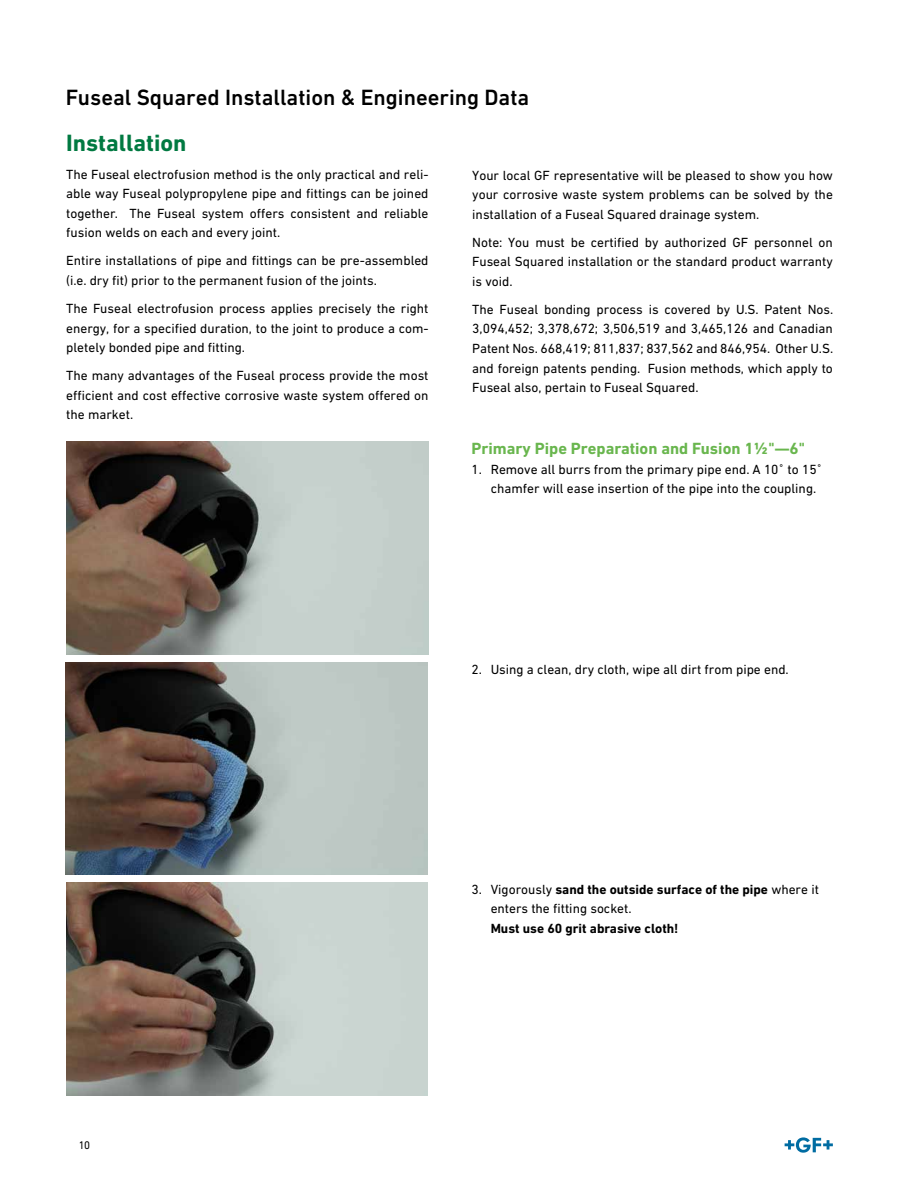
<style>
.page{position:relative;width:918px;height:1188px;background:#fff}
.page>*{position:absolute;margin:0;border:0;box-sizing:border-box;transform-origin:0 0}
.t1{font:700 24px "DIN Next W1 G";color:#007941}
.t2{font:500 22.5px "DIN Next W1 G";color:#000}
.t3{font:700 16.5px "DIN Next W1 G";color:#69b64e}
.t4{font:13.5px/19.5px "DIN Next W1 G";color:#000;text-align:justify}
.t5{font:700 13.5px "DIN Next W1 G";color:#000}
.t6{font:11.25px "DIN Next W1 G";color:#000}
.s1{font-weight:700}
</style>
<div class="page">
<img style="left:66px;top:442px;width:363px;height:212px">
<img style="left:66px;top:662px;width:361px;height:213px">
<img style="left:66px;top:883px;width:361px;height:213px">
<svg style="left:785px;top:1137px;width:48px;height:16px"></svg>
<h2 class="t2" style="left:66px;top:84px;width:465px">Fuseal Squared Installation &amp; Engineering Data</h2>
<h1 class="t1" style="left:66px;top:128px;width:122px">Installation</h1>
<p class="t4" style="left:66px;top:164px;width:364px">The Fuseal electrofusion method is the only practical and reli&shy;able way Fuseal polypropylene pipe and fittings can be joined together. The Fuseal system offers consistent and reliable fusion welds on each and every joint.</p>
<p class="t4" style="left:66px;top:251px;width:364px">Entire installations of pipe and fittings can be pre-assembled (i.e. dry fit) prior to the permanent fusion of the joints.</p>
<p class="t4" style="left:66px;top:299px;width:364px">The Fuseal electrofusion process applies precisely the right energy, for a specified duration, to the joint to produce a com&shy;pletely bonded pipe and fitting.</p>
<p class="t4" style="left:66px;top:366px;width:364px">The many advantages of the Fuseal process provide the most efficient and cost effective corrosive waste system offered on the market.</p>
<p class="t4" style="left:472px;top:165px;width:362px">Your local GF representative will be pleased to show you how your corrosive waste system problems can be solved by the installation of a Fuseal Squared drainage system.</p>
<p class="t4" style="left:472px;top:232px;width:362px">Note: You must be certified by authorized GF personnel on Fuseal Squared installation or the standard product warranty is void.</p>
<p class="t4" style="left:472px;top:299px;width:362px">The Fuseal bonding process is covered by U.S. Patent Nos.<br>3,094,452; 3,378,672; 3,506,519 and 3,465,126 and Canadian Patent Nos. 668,419; 811,837; 837,562 and 846,954. Other U.S. and foreign patents pending. Fusion methods, which apply to Fuseal also, pertain to Fuseal Squared.</p>
<p class="t3" style="left:472px;top:439px;width:335px">Primary Pipe Preparation and Fusion 1½"—6"</p>
<p class="t4" style="left:491px;top:459px;width:333px;text-indent:-19px">1. Remove all burrs from the primary pipe end. A 10˚ to 15˚ chamfer will ease insertion of the pipe into the coupling.</p>
<p class="t4" style="left:472px;top:660px;width:319px">2. Using a clean, dry cloth, wipe all dirt from pipe end.</p>
<p class="t6" style="left:79px;top:1139px;width:13px">10</p>
<p class="t4" style="left:491px;top:879px;width:330px;text-indent:-19px">3. Vigorously <span class="s1">sand the outside surface of the pipe</span> where it enters the fitting socket.</p>
<p class="t5" style="left:491px;top:920px;width:189px">Must use 60 grit abrasive cloth!</p>
</div>
